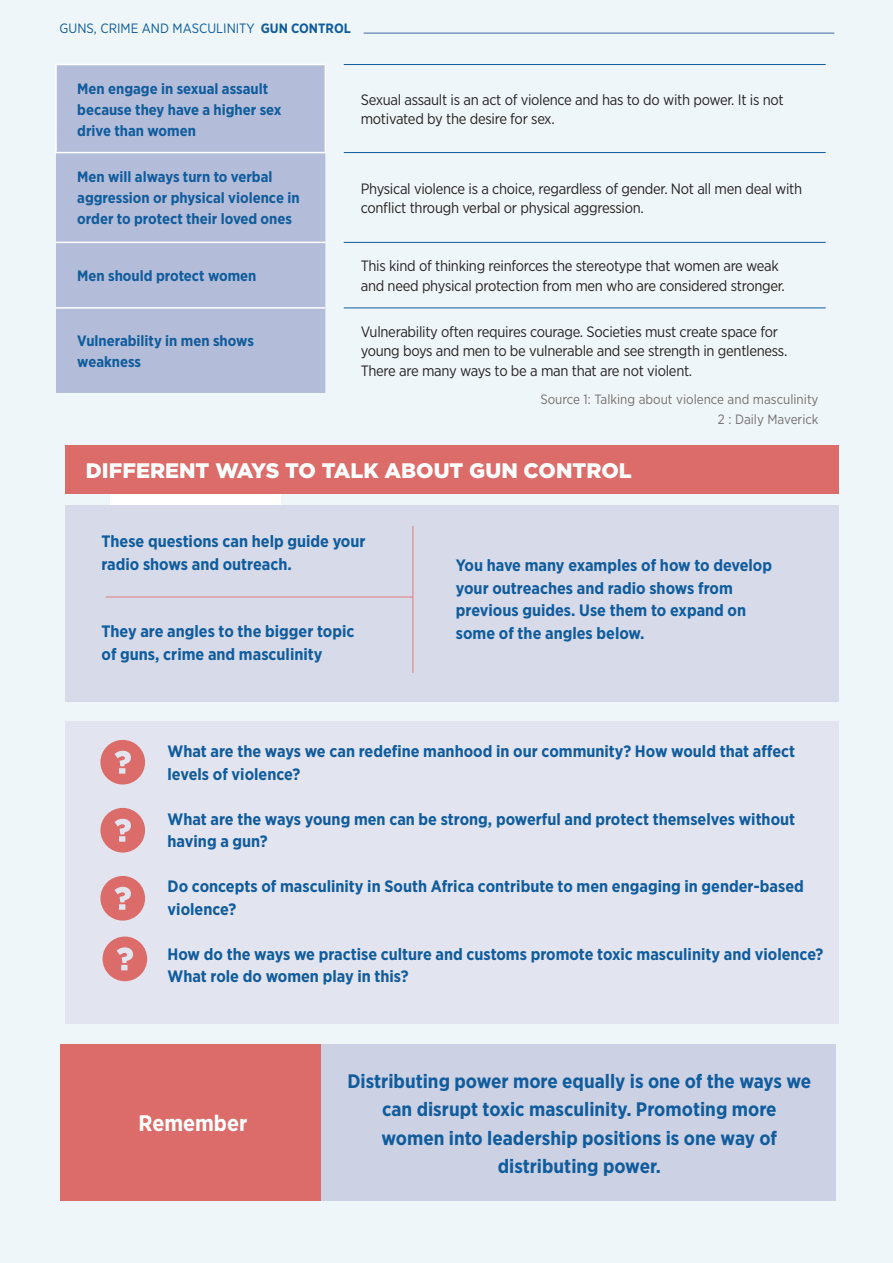
<style>
.page{position:relative;width:893px;height:1263px;background:#eef6f9}
.page>*{position:absolute;margin:0;border:0;box-sizing:border-box;transform-origin:0 0}
.t1{font:700 22.5px "Gotham Narrow";color:#fff}
.t2{font:900 21px "Gotham";color:#fff}
.t3{font:700 19.5px/28.5px "Gotham Narrow";color:#105c9c;text-align:center}
.t4{font:700 16.5px/22.5px "Gotham Narrow";color:#105c9c}
.t5{font:15px/19.5px "Gotham Narrow";letter-spacing:-.02em;color:#282425}
.t6{font:700 15px/21px "Gotham Narrow";color:#105c9c}
.t7{font:13.5px/19.5px "Gotham Narrow";color:#787171;text-align:right}
.t8{font:13.5px "Gotham Narrow";color:#105c9c}
.s1{font-weight:700}
</style>
<div class="page">
<div style="left:321px;top:1044px;width:515px;height:156px;background:#ccd1e4"></div>
<div style="left:56px;top:65px;width:269px;height:328px;background:#b3bcd8"></div>
<hr style="left:55px;top:64px;width:271px;height:1px;background:#fff">
<hr style="left:55px;top:65px;width:2px;height:87px;background:#fff">
<hr style="left:325px;top:65px;width:1px;height:87px;background:#fff">
<hr style="left:55px;top:152px;width:271px;height:1px;background:#fff">
<hr style="left:56px;top:242px;width:269px;height:1px;background:#fff">
<hr style="left:56px;top:307px;width:269px;height:2px;background:#fff">
<hr style="left:344px;top:242px;width:482px;height:1px;background:#105c9c">
<hr style="left:344px;top:308px;width:482px;height:1px;background:#105c9c">
<hr style="left:344px;top:64px;width:482px;height:1px;background:#105c9c">
<hr style="left:344px;top:152px;width:482px;height:1px;background:#105c9c">
<div style="left:60px;top:1044px;width:261px;height:156px;background:#db6c69"></div>
<div style="left:110px;top:456px;width:170px;height:148px;background:#fff"></div>
<div style="left:65px;top:445px;width:773px;height:49px;background:#db6c69"></div>
<div style="left:65px;top:505px;width:773px;height:197px;background:#d6dae9"></div>
<hr style="left:413px;top:526px;width:1px;height:147px;background:#df7e78">
<hr style="left:106px;top:597px;width:307px;height:1px;background:#df7e78">
<div style="left:65px;top:721px;width:773px;height:303px;background:#e2e4ef"></div>
<div style="left:100px;top:740px;width:45px;height:44px;background:#db6c69;border-radius:50%"></div>
<svg style="left:115px;top:751px;width:16px;height:23px"></svg>
<div style="left:100px;top:808px;width:45px;height:44px;background:#db6c69;border-radius:50%"></div>
<svg style="left:115px;top:819px;width:16px;height:23px"></svg>
<div style="left:100px;top:876px;width:45px;height:44px;background:#db6c69;border-radius:50%"></div>
<svg style="left:115px;top:887px;width:16px;height:23px"></svg>
<div style="left:103px;top:936px;width:44px;height:45px;background:#db6c69;border-radius:50%"></div>
<svg style="left:117px;top:947px;width:16px;height:23px"></svg>
<hr style="left:364px;top:33px;width:470px;height:1px;background:#406ba5">
<p class="t8" style="left:60px;top:20px;width:293px">GUNS, CRIME AND MASCULINITY <span class="s1">GUN CONTROL</span></p>
<p class="t6" style="left:77px;top:78px;width:206px">Men engage in sexual assault because they have a higher sex drive than women</p>
<p class="t5" style="left:361px;top:89px;width:425px">Sexual assault is an act of violence and has to do with power. It is not motivated by the desire for sex.</p>
<p class="t6" style="left:77px;top:167px;width:224px">Men will always turn to verbal aggression or physical violence in order to protect their loved ones</p>
<p class="t5" style="left:361px;top:178px;width:443px">Physical violence is a choice, regardless of gender. Not all men deal with conflict through verbal or physical aggression.</p>
<p class="t6" style="left:77px;top:265px;width:181px">Men should protect women</p>
<p class="t5" style="left:361px;top:256px;width:426px">This kind of thinking reinforces the stereotype that women are weak and need physical protection from men who are considered stronger.</p>
<p class="t6" style="left:77px;top:330px;width:178px">Vulnerability in men shows weakness</p>
<p class="t5" style="left:361px;top:322px;width:428px">Vulnerability often requires courage. Societies must create space for young boys and men to be vulnerable and see strength in gentleness.<br>There are many ways to be a man that are not violent.</p>
<p class="t7" style="left:540px;top:389px;width:280px">Source 1: Talking about violence and masculinity<br>2 : Daily Maverick</p>
<p class="t2" style="left:86px;top:456px;width:547px">DIFFERENT WAYS TO TALK ABOUT GUN CONTROL</p>
<p class="t4" style="left:101px;top:530px;width:266px">These questions can help guide your radio shows and outreach.</p>
<p class="t4" style="left:101px;top:620px;width:254px">They are angles to the bigger topic of guns, crime and masculinity</p>
<p class="t4" style="left:456px;top:554px;width:318px">You have many examples of how to develop your outreaches and radio shows from previous guides. Use them to expand on some of the angles below.</p>
<p class="t4" style="left:168px;top:740px;width:629px">What are the ways we can redefine manhood in our community? How would that affect levels of violence?</p>
<p class="t4" style="left:168px;top:808px;width:629px">What are the ways young men can be strong, powerful and protect themselves without having a gun?</p>
<p class="t4" style="left:168px;top:875px;width:638px">Do concepts of masculinity in South Africa contribute to men engaging in gender-based violence?</p>
<p class="t4" style="left:168px;top:943px;width:657px">How do the ways we practise culture and customs promote toxic masculinity and violence?<br>What role do women play in this?</p>
<h1 class="t1" style="left:138px;top:1109px;width:110px">Remember</h1>
<p class="t3" style="left:347px;top:1066px;width:465px">Distributing power more equally is one of the ways we can disrupt toxic masculinity. Promoting more<br>women into leadership positions is one way of distributing power.</p>
</div>
